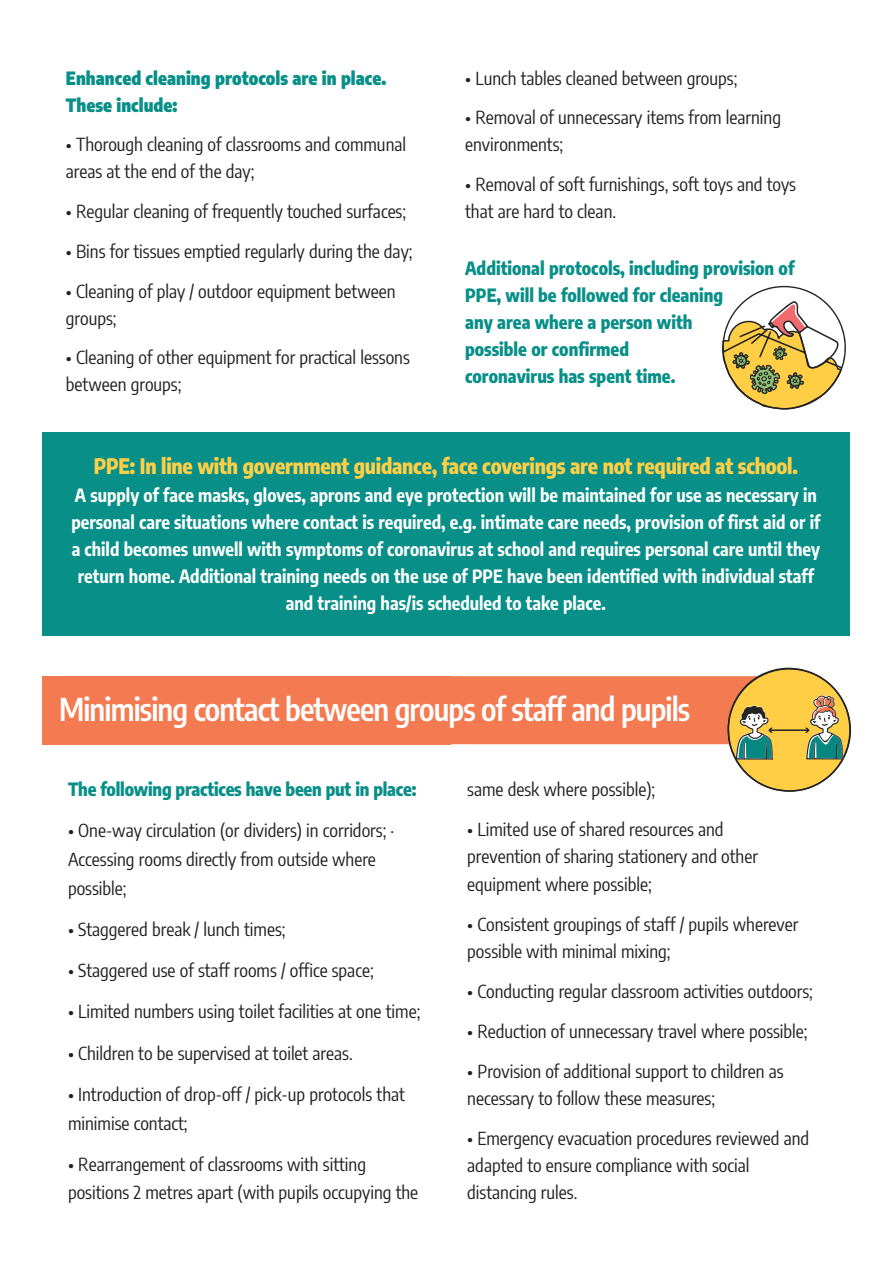
<style>
.page{position:relative;width:893px;height:1263px;background:#fff}
.page>*{position:absolute;margin:0;border:0;box-sizing:border-box;transform-origin:0 0}
.t1{font:600 30.9px "Encode Sans Condensed";letter-spacing:-.03em;color:#fff}
.t2{font:800 21px "Encode Sans Condensed";letter-spacing:-.01em;color:#ffd046}
.t3{font:18px/27.2px "Encode Sans Condensed";color:#221f1f}
.t4{font:700 18px/27px "Encode Sans Condensed";color:#fff;text-align:center}
.t5{font:800 18px/27px "Encode Sans Condensed";color:#088f88}
.t6{font:900 18px/27px "Encode Sans Condensed";color:#088f88}
</style>
<div class="page">
<div style="left:43px;top:432px;width:807px;height:203px;background:#088f88"></div>
<div style="left:43px;top:676px;width:408px;height:68px;background:#f47b51"></div>
<div style="left:407px;top:676px;width:383px;height:68px;background:#f47b51;border-radius:26px"></div>
<svg style="left:727px;top:667px;width:124px;height:125px"></svg>
<svg style="left:722px;top:285px;width:124px;height:124px"></svg>
<p class="t6" style="left:66px;top:66px;width:322px">Enhanced cleaning protocols are in place.<br>These include:</p>
<p class="t3" style="left:66px;top:132px;width:342px">ï Thorough cleaning of classrooms and communal areas at the end of the day;</p>
<p class="t3" style="left:66px;top:199px;width:342px">ï Regular cleaning of frequently touched surfaces;</p>
<p class="t3" style="left:66px;top:239px;width:348px">ï Bins for tissues emptied regularly during the day;</p>
<p class="t3" style="left:66px;top:279px;width:331px">ï Cleaning of play / outdoor equipment between groups;</p>
<p class="t3" style="left:66px;top:345px;width:345px">ï Cleaning of other equipment for practical lessons between groups;</p>
<p class="t3" style="left:465px;top:66px;width:274px">ï Lunch tables cleaned between groups;</p>
<p class="t3" style="left:465px;top:105px;width:317px">ï Removal of unnecessary items from learning environments;</p>
<p class="t3" style="left:465px;top:172px;width:332px">ï Removal of soft furnishings, soft toys and toys that are hard to clean.</p>
<p class="t5" style="left:465px;top:256px;width:331px">Additional protocols, including provision of<br>PPE, will be followed for cleaning<br>any area where a person with<br>possible or confirmed<br>coronavirus has spent time.</p>
<p class="t2" style="left:94px;top:457px;width:705px">PPE: In line with government guidance, face coverings are not required at school.</p>
<p class="t4" style="left:71px;top:483px;width:750px">A supply of face masks, gloves, aprons and eye protection will be maintained for use as necessary in personal care situations where contact is required, e.g. intimate care needs, provision of first aid or if a child becomes unwell with symptoms of coronavirus at school and requires personal care until they return home. Additional training needs on the use of PPE have been identified with individual staff and training has/is scheduled to take place.</p>
<h1 class="t1" style="left:59px;top:695px;width:633px">Minimising contact between groups of staff and pupils</h1>
<p class="t5" style="left:68px;top:777px;width:350px">The following practices have been put in place:</p>
<p class="t3" style="left:68px;top:818px;width:328px;line-height:28.5px">ï One-way circulation (or dividers) in corridors; ·<br>Accessing rooms directly from outside where possible;</p>
<p class="t3" style="left:68px;top:917px;width:219px">ï Staggered break / lunch times;</p>
<p class="t3" style="left:68px;top:958px;width:307px">ï Staggered use of staff rooms / office space;</p>
<p class="t3" style="left:68px;top:999px;width:354px">ï Limited numbers using toilet facilities at one time;</p>
<p class="t3" style="left:68px;top:1041px;width:286px">ï Children to be supervised at toilet areas.</p>
<p class="t3" style="left:68px;top:1081px;width:338px;line-height:28.5px">ï Introduction of drop-off / pick-up protocols that minimise contact;</p>
<p class="t3" style="left:68px;top:1151px;width:352px;line-height:28.5px">ï Rearrangement of classrooms with sitting positions 2 metres apart (with pupils occupying the</p>
<p class="t3" style="left:467px;top:777px;width:190px">same desk where possible);</p>
<p class="t3" style="left:467px;top:817px;width:292px">ï Limited use of shared resources and prevention of sharing stationery and other equipment where possible;</p>
<p class="t3" style="left:467px;top:912px;width:333px">ï Consistent groupings of staff / pupils wherever possible with minimal mixing;</p>
<p class="t3" style="left:467px;top:979px;width:347px">ï Conducting regular classroom activities outdoors;</p>
<p class="t3" style="left:467px;top:1019px;width:342px">ï Reduction of unnecessary travel where possible;</p>
<p class="t3" style="left:467px;top:1059px;width:318px">ï Provision of additional support to children as necessary to follow these measures;</p>
<p class="t3" style="left:467px;top:1126px;width:343px">ï Emergency evacuation procedures reviewed and adapted to ensure compliance with social distancing rules.</p>
</div>
